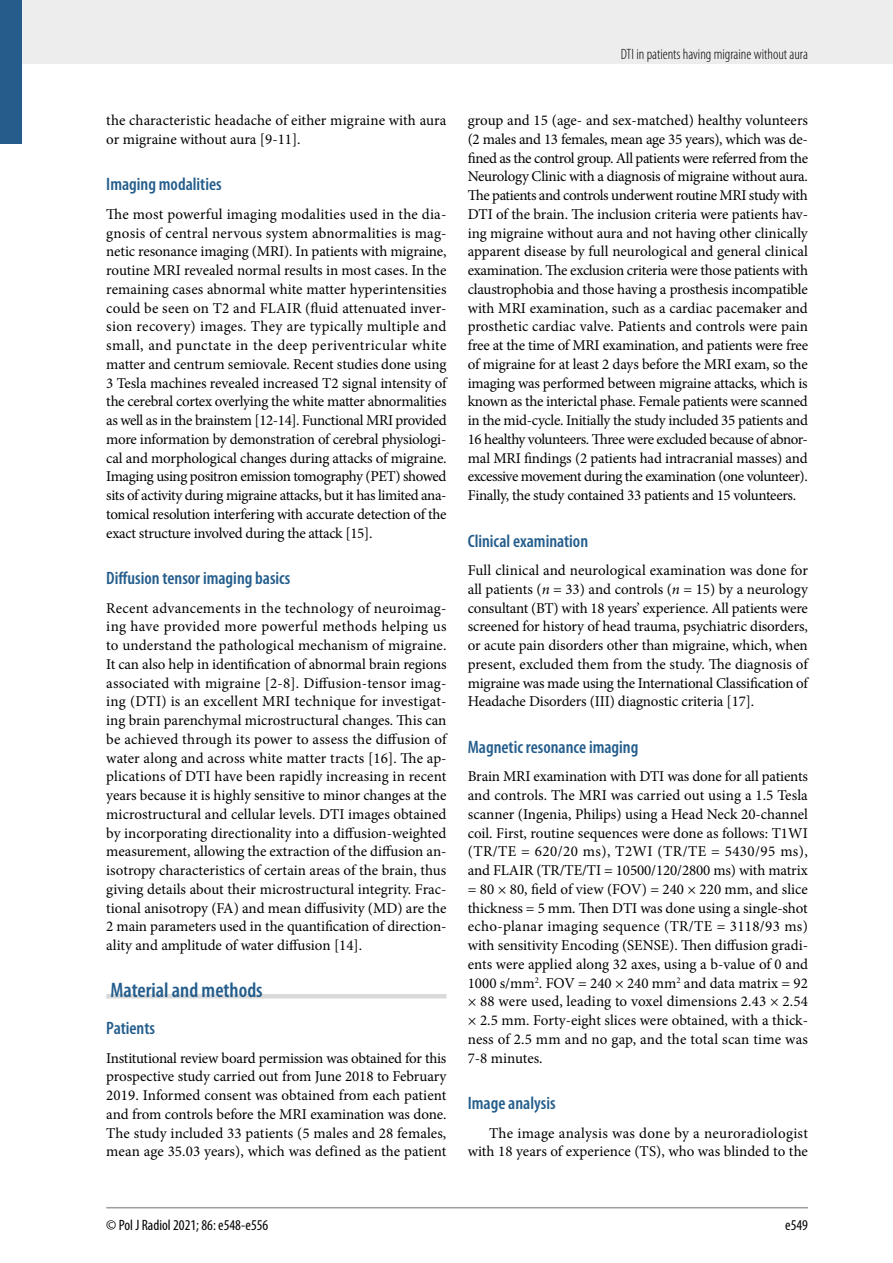
<style>
.page{position:relative;width:893px;height:1263px;background:#fff}
.page>*{position:absolute;margin:0;border:0;box-sizing:border-box;transform-origin:0 0}
.t1{font:600 condensed 21px "Myriad Pro";color:#245d8c}
.t2{font:600 condensed 18px "Myriad Pro";color:#245d8c}
.t3{font:15px/18.8px "Minion Pro";color:#000;text-align:justify}
.t4{font:300 condensed 15px "Myriad Pro";color:#000}
.t5{font:condensed 15px "Myriad Pro";color:#000}
.s1{font-style:italic}
</style>
<div class="page">
<div style="left:0;top:0;width:893px;height:64px;background:#ededed"></div>
<hr style="left:106px;top:1207px;width:702px;height:1px;background:#9d9d9c">
<div style="left:0;top:0;width:21px;height:144px;background:#245d8c"></div>
<hr style="left:106px;top:994px;width:340px;height:4px;background:#dadada">
<p class="t4" style="left:621px;top:45px;width:189px">DTI in patients having migraine without aura</p>
<p class="t3" style="left:106px;top:111px;width:342px">the characteristic headache of either migraine with aura or migraine without aura [9-11].</p>
<p class="t2" style="left:106px;top:173px;width:117px">Imaging modalities</p>
<p class="t3" style="left:106px;top:205px;width:342px">The most powerful imaging modalities used in the dia&shy;gnosis of central nervous system abnormalities is mag&shy;netic resonance imaging (MRI). In patients with migraine, routine MRI revealed normal results in most cases. In the remaining cases abnormal white matter hyperintensities could be seen on T2 and FLAIR (fluid attenuated inver&shy;sion recovery) images. They are typically multiple and small, and punctate in the deep periventricular white matter and centrum semiovale. Recent studies done using 3 Tesla machines revealed increased T2 signal intensity of the cerebral cortex overlying the white matter abnormalities as well as in the brainstem [12-14]. Functional MRI provided more information by demonstration of cerebral physiologi&shy;cal and morphological changes during attacks of migraine.<br>Imaging using positron emission tomography (PET) showed sits of activity during migraine attacks, but it has limited ana&shy;tomical resolution interfering with accurate detection of the exact structure involved during the attack [15].</p>
<p class="t2" style="left:106px;top:567px;width:186px">Diffusion tensor imaging basics</p>
<p class="t3" style="left:106px;top:598px;width:342px">Recent advancements in the technology of neuroimag&shy;ing have provided more powerful methods helping us to understand the pathological mechanism of migraine.<br>It can also help in identification of abnormal brain regions associated with migraine [2-8]. Diffusion-tensor imag&shy;ing (DTI) is an excellent MRI technique for investigat&shy;ing brain parenchymal microstructural changes. This can be achieved through its power to assess the diffusion of water along and across white matter tracts [16]. The ap&shy;plications of DTI have been rapidly increasing in recent years because it is highly sensitive to minor changes at the microstructural and cellular levels. DTI images obtained by incorporating directionality into a diffusion-weighted measurement, allowing the extraction of the diffusion an&shy;isotropy characteristics of certain areas of the brain, thus giving details about their microstructural integrity. Frac&shy;tional anisotropy (FA) and mean diffusivity (MD) are the 2 main parameters used in the quantification of direction&shy;ality and amplitude of water diffusion [14].</p>
<h1 class="t1" style="left:111px;top:977px;width:154px">Material and methods</h1>
<p class="t2" style="left:106px;top:1017px;width:50px">Patients</p>
<p class="t3" style="left:106px;top:1048px;width:342px">Institutional review board permission was obtained for this prospective study carried out from June 2018 to February 2019. Informed consent was obtained from each patient and from controls before the MRI examination was done.<br>The study included 33 patients (5 males and 28 females, mean age 35.03 years), which was defined as the patient</p>
<p class="t3" style="left:468px;top:111px;width:342px">group and 15 (age- and sex-matched) healthy volunteers (2 males and 13 females, mean age 35 years), which was de&shy;fined as the control group. All patients were referred from the Neurology Clinic with a diagnosis of migraine without aura.<br>The patients and controls underwent routine MRI study with DTI of the brain. The inclusion criteria were patients hav&shy;ing migraine without aura and not having other clinically apparent disease by full neurological and general clinical examination. The exclusion criteria were those patients with claustrophobia and those having a prosthesis incompatible with MRI examination, such as a cardiac pacemaker and prosthetic cardiac valve. Patients and controls were pain free at the time of MRI examination, and patients were free of migraine for at least 2 days before the MRI exam, so the imaging was performed between migraine attacks, which is known as the interictal phase. Female patients were scanned in the mid-cycle. Initially the study included 35 patients and 16 healthy volunteers. Three were excluded because of abnor&shy;mal MRI findings (2 patients had intracranial masses) and excessive movement during the examination (one volunteer).<br>Finally, the study contained 33 patients and 15 volunteers.</p>
<p class="t2" style="left:468px;top:529px;width:122px">Clinical examination</p>
<p class="t3" style="left:468px;top:561px;width:342px">Full clinical and neurological examination was done for all patients (<span class="s1">n</span> = 33) and controls (<span class="s1">n</span> = 15) by a neurology consultant (BT) with 18 years’ experience. All patients were screened for history of head trauma, psychiatric disorders, or acute pain disorders other than migraine, which, when present, excluded them from the study. The diagnosis of migraine was made using the International Classification of Headache Disorders (III) diagnostic criteria [17].</p>
<p class="t2" style="left:468px;top:736px;width:172px">Magnetic resonance imaging</p>
<p class="t3" style="left:468px;top:767px;width:342px">Brain MRI examination with DTI was done for all patients and controls. The MRI was carried out using a 1.5 Tesla scanner (Ingenia, Philips) using a Head Neck 20-channel coil. First, routine sequences were done as follows: T1WI (TR/TE = 620/20 ms), T2WI (TR/TE = 5430/95 ms), and FLAIR (TR/TE/TI = 10500/120/2800 ms) with matrix = 80 × 80, field of view (FOV) = 240 × 220 mm, and slice thickness = 5 mm. Then DTI was done using a single-shot echo-planar imaging sequence (TR/TE = 3118/93 ms) with sensitivity Encoding (SENSE). Then diffusion gradi&shy;ents were applied along 32 axes, using a b-value of 0 and 1000 s/mm<sup>2</sup>. FOV = 240 × 240 mm<sup>2</sup> and data matrix = 92 × 88 were used, leading to voxel dimensions 2.43 × 2.54 × 2.5 mm. Forty-eight slices were obtained, with a thick&shy;ness of 2.5 mm and no gap, and the total scan time was 7-8 minutes.</p>
<p class="t2" style="left:468px;top:1092px;width:89px">Image analysis</p>
<p class="t3" style="left:468px;top:1123px;width:342px;text-align:right">The image analysis was done by a neuroradiologist with 18 years of experience (TS), who was blinded to the</p>
<p class="t5" style="left:106px;top:1216px;width:164px">© Pol J Radiol 2021; 86: e548-e556</p>
<p class="t5" style="left:785px;top:1216px;width:24px">e549</p>
</div>
